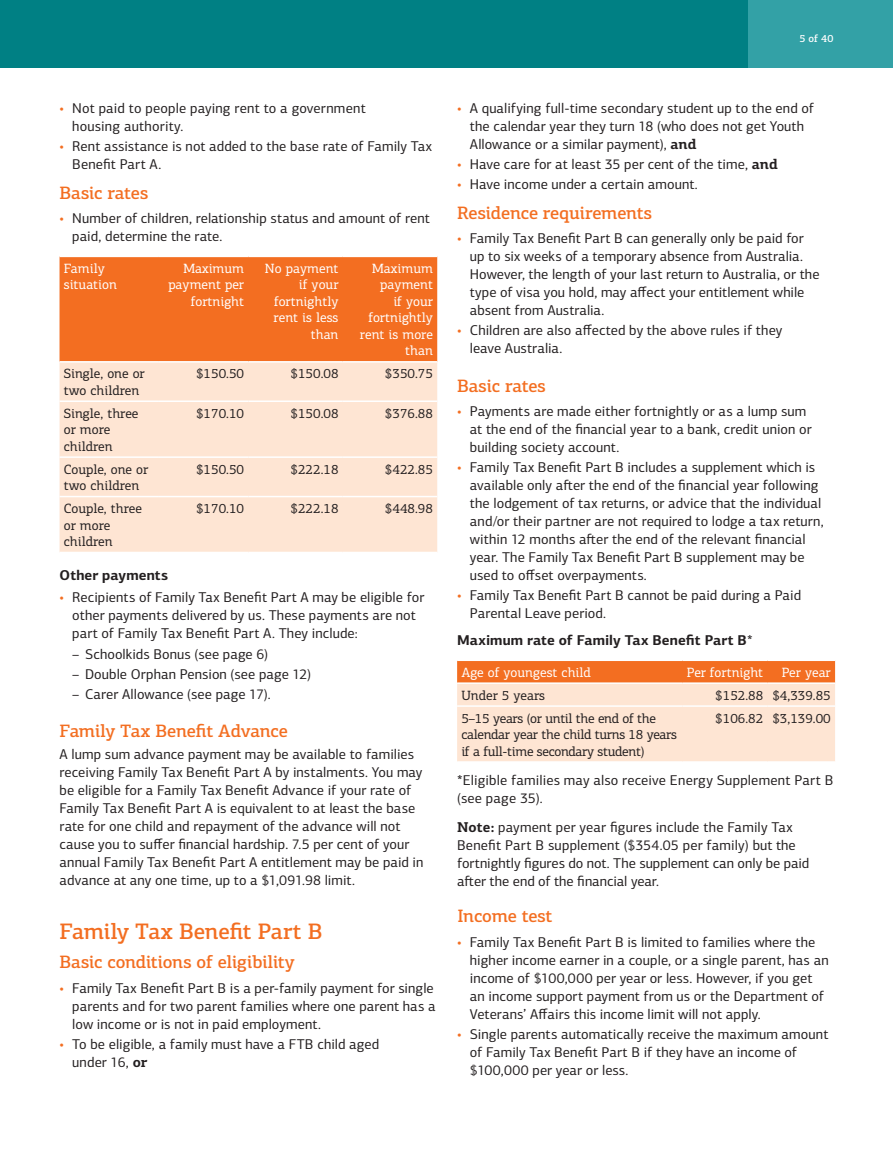
<style>
.page{position:relative;width:893px;height:1170px;background:#fff}
.page>*{position:absolute;margin:0;border:0;box-sizing:border-box;transform-origin:0 0}
.t1{font:500 22.5px "PF Centro Slab Pro";letter-spacing:-.01em;color:#f36e21}
.t2{font:500 18px "PF Centro Slab Pro";letter-spacing:-.015em;color:#f36e21}
.t3{font:14.25px/18px "PF Centro Sans Pro";letter-spacing:.005em;color:#231f20}
.t4{font:700 14.25px "PF Centro Sans Pro";letter-spacing:.005em;color:#231f20}
.t5{font:13.5px/16.5px "PF Centro Slab Pro";color:#231f20}
.t6{font:13.5px/16.5px "PF Centro Slab Pro";color:#fff;text-align:right}
.t7{font:13.5px/16.5px "PF Centro Slab Pro";letter-spacing:-.025em;color:#231f20}
.t8{font:500 10.5px "PF Centro Slab Pro";color:#fff}
.s1{color:#f36e21}
.s2{font-family:"PF Centro Slab Pro";font-weight:700}
.s3{font-weight:400}
</style>
<div class="page">
<div style="left:0;top:0;width:893px;height:68px;background:#008084"></div>
<div style="left:748px;top:0;width:145px;height:68px;background:#33a1a6"></div>
<div style="left:60px;top:257px;width:377px;height:104px;background:#f36e21"></div>
<div style="left:60px;top:362px;width:377px;height:189px;background:#fee5d3"></div>
<hr style="left:60px;top:400px;width:98px;height:2px;background:#fff">
<hr style="left:158px;top:400px;width:90px;height:2px;background:#fff">
<hr style="left:248px;top:400px;width:95px;height:2px;background:#fff">
<hr style="left:343px;top:400px;width:94px;height:2px;background:#fff">
<hr style="left:60px;top:456px;width:98px;height:2px;background:#fff">
<hr style="left:158px;top:456px;width:90px;height:2px;background:#fff">
<hr style="left:248px;top:456px;width:95px;height:2px;background:#fff">
<hr style="left:343px;top:456px;width:94px;height:2px;background:#fff">
<hr style="left:60px;top:496px;width:98px;height:1px;background:#fff">
<hr style="left:158px;top:496px;width:90px;height:1px;background:#fff">
<hr style="left:248px;top:496px;width:95px;height:1px;background:#fff">
<hr style="left:343px;top:496px;width:94px;height:1px;background:#fff">
<svg style="left:457px;top:661px;width:378px;height:100px;background:#fbcbad"></svg>
<hr style="left:457px;top:682px;width:225px;height:2px;background:#fff">
<hr style="left:682px;top:682px;width:85px;height:2px;background:#fff">
<hr style="left:767px;top:682px;width:68px;height:2px;background:#fff">
<hr style="left:457px;top:705px;width:225px;height:1px;background:#fff">
<hr style="left:682px;top:705px;width:85px;height:1px;background:#fff">
<hr style="left:767px;top:705px;width:68px;height:1px;background:#fff">
<p class="t8" style="left:800px;top:32px;width:35px">5 of 40</p>
<p class="t3" style="left:72px;top:99px;width:295px;text-indent:-13px"><span class="s1">•</span> Not paid to people paying rent to a government housing authority.</p>
<p class="t3" style="left:72px;top:137px;width:361px;text-indent:-13px"><span class="s1">•</span> Rent assistance is not added to the base rate of Family Tax<br>Benefit Part A.</p>
<p class="t2" style="left:60px;top:181px;width:90px">Basic rates</p>
<p class="t3" style="left:72px;top:209px;width:359px;text-indent:-13px"><span class="s1">•</span> Number of children, relationship status and amount of rent paid, determine the rate.</p>
<p class="t6" style="left:64px;top:260px;width:55px;text-align:left">Family situation</p>
<p class="t6" style="left:168px;top:260px;width:77px">Maximum payment per fortnight</p>
<p class="t6" style="left:265px;top:260px;width:75px">No payment if your fortnightly rent is less than</p>
<p class="t6" style="left:360px;top:260px;width:75px">Maximum payment<br>if your fortnightly rent is more than</p>
<p class="t5" style="left:64px;top:365px;width:83px">Single, one or two children</p>
<p class="t5" style="left:196px;top:365px;width:50px">$150.50</p>
<p class="t5" style="left:291px;top:365px;width:50px">$150.08</p>
<p class="t5" style="left:385px;top:365px;width:50px">$350.75</p>
<p class="t5" style="left:64px;top:405px;width:76px">Single, three or more children</p>
<p class="t5" style="left:196px;top:405px;width:50px">$170.10</p>
<p class="t5" style="left:291px;top:405px;width:50px">$150.08</p>
<p class="t5" style="left:385px;top:405px;width:50px">$376.88</p>
<p class="t5" style="left:64px;top:460px;width:86px">Couple, one or two children</p>
<p class="t5" style="left:196px;top:460px;width:50px">$150.50</p>
<p class="t5" style="left:291px;top:460px;width:50px">$222.18</p>
<p class="t5" style="left:385px;top:460px;width:50px">$422.85</p>
<p class="t5" style="left:64px;top:500px;width:80px">Couple, three or more children</p>
<p class="t5" style="left:196px;top:500px;width:50px">$170.10</p>
<p class="t5" style="left:291px;top:500px;width:50px">$222.18</p>
<p class="t5" style="left:385px;top:500px;width:50px">$448.98</p>
<p class="t4" style="left:60px;top:566px;width:110px">Other payments</p>
<p class="t3" style="left:72px;top:588px;width:354px;text-indent:-13px"><span class="s1">•</span> Recipients of Family Tax Benefit Part A may be eligible for other payments delivered by us. These payments are not part of Family Tax Benefit Part A. They include:</p>
<p class="t3" style="left:72px;top:644px;width:198px">– Schoolkids Bonus (see page 6)</p>
<p class="t3" style="left:72px;top:664px;width:241px">– Double Orphan Pension (see page 12)</p>
<p class="t3" style="left:72px;top:685px;width:200px">– Carer Allowance (see page 17).</p>
<p class="t2" style="left:60px;top:719px;width:230px">Family Tax Benefit Advance</p>
<p class="t3" style="left:60px;top:745px;width:366px">A lump sum advance payment may be available to families receiving Family Tax Benefit Part A by instalments. You may be eligible for a Family Tax Benefit Advance if your rate of Family Tax Benefit Part A is equivalent to at least the base rate for one child and repayment of the advance will not cause you to suffer financial hardship. 7.5 per cent of your annual Family Tax Benefit Part A entitlement may be paid in advance at any one time, up to a $1,091.98 limit.</p>
<h1 class="t1" style="left:60px;top:916px;width:264px">Family Tax Benefit Part B</h1>
<p class="t2" style="left:60px;top:950px;width:237px">Basic conditions of eligibility</p>
<p class="t3" style="left:72px;top:978px;width:365px;text-indent:-13px"><span class="s1">•</span> Family Tax Benefit Part B is a per-family payment for single parents and for two parent families where one parent has a low income or is not in paid employment.</p>
<p class="t3" style="left:72px;top:1034px;width:308px;text-indent:-13px"><span class="s1">•</span> To be eligible, a family must have a FTB child aged under 16, <span class="s2">or</span></p>
<p class="t3" style="left:470px;top:99px;width:346px;text-indent:-13px"><span class="s1">•</span> A qualifying full-time secondary student up to the end of the calendar year they turn 18 (who does not get Youth<br>Allowance or a similar payment), <span class="s2">and</span></p>
<p class="t3" style="left:457px;top:155px;width:322px"><span class="s1">•</span> Have care for at least 35 per cent of the time, <span class="s2">and</span></p>
<p class="t3" style="left:457px;top:175px;width:242px"><span class="s1">•</span> Have income under a certain amount.</p>
<p class="t2" style="left:457px;top:201px;width:197px">Residence requirements</p>
<p class="t3" style="left:470px;top:229px;width:351px;text-indent:-13px"><span class="s1">•</span> Family Tax Benefit Part B can generally only be paid for up to six weeks of a temporary absence from Australia.<br>However, the length of your last return to Australia, or the type of visa you hold, may affect your entitlement while absent from Australia.</p>
<p class="t3" style="left:470px;top:321px;width:314px;text-indent:-13px"><span class="s1">•</span> Children are also affected by the above rules if they leave Australia.</p>
<p class="t2" style="left:457px;top:374px;width:90px">Basic rates</p>
<p class="t3" style="left:470px;top:402px;width:343px;text-indent:-13px"><span class="s1">•</span> Payments are made either fortnightly or as a lump sum at the end of the financial year to a bank, credit union or building society account.</p>
<p class="t3" style="left:470px;top:458px;width:355px;text-indent:-13px"><span class="s1">•</span> Family Tax Benefit Part B includes a supplement which is available only after the end of the financial year following the lodgement of tax returns, or advice that the individual and/or their partner are not required to lodge a tax return, within 12 months after the end of the relevant financial year. The Family Tax Benefit Part B supplement may be used to offset overpayments.</p>
<p class="t3" style="left:470px;top:586px;width:333px;text-indent:-13px"><span class="s1">•</span> Family Tax Benefit Part B cannot be paid during a Paid<br>Parental Leave period.</p>
<p class="t4" style="left:457px;top:631px;width:297px">Maximum rate of Family Tax Benefit Part B<span class="s3">*</span></p>
<p class="t6" style="left:461px;top:663px;width:131px">Age of youngest child</p>
<p class="t6" style="left:687px;top:663px;width:78px">Per fortnight</p>
<p class="t6" style="left:782px;top:663px;width:51px">Per year</p>
<p class="t5" style="left:461px;top:686px;width:85px">Under 5 years</p>
<p class="t5" style="left:715px;top:686px;width:117px">$152.88 $4,339.85</p>
<p class="t7" style="left:461px;top:709px;width:217px">5–15 years (or until the end of the calendar year the child turns 18 years if a full-time secondary student)</p>
<p class="t5" style="left:715px;top:709px;width:117px">$106.82 $3,139.00</p>
<p class="t3" style="left:457px;top:771px;width:378px">*Eligible families may also receive Energy Supplement Part B (see page 35).</p>
<p class="t3" style="left:457px;top:818px;width:354px"><span class="s2">Note:</span> payment per year figures include the Family Tax Benefit Part B supplement ($354.05 per family) but the fortnightly figures do not. The supplement can only be paid after the end of the financial year.</p>
<p class="t2" style="left:457px;top:904px;width:97px">Income test</p>
<p class="t3" style="left:470px;top:932px;width:360px;text-indent:-13px"><span class="s1">•</span> Family Tax Benefit Part B is limited to families where the higher income earner in a couple, or a single parent, has an income of $100,000 per year or less. However, if you get an income support payment from us or the Department of Veterans’ Affairs this income limit will not apply.</p>
<p class="t3" style="left:470px;top:1024px;width:360px;text-indent:-13px"><span class="s1">•</span> Single parents automatically receive the maximum amount of Family Tax Benefit Part B if they have an income of $100,000 per year or less.</p>
</div>
